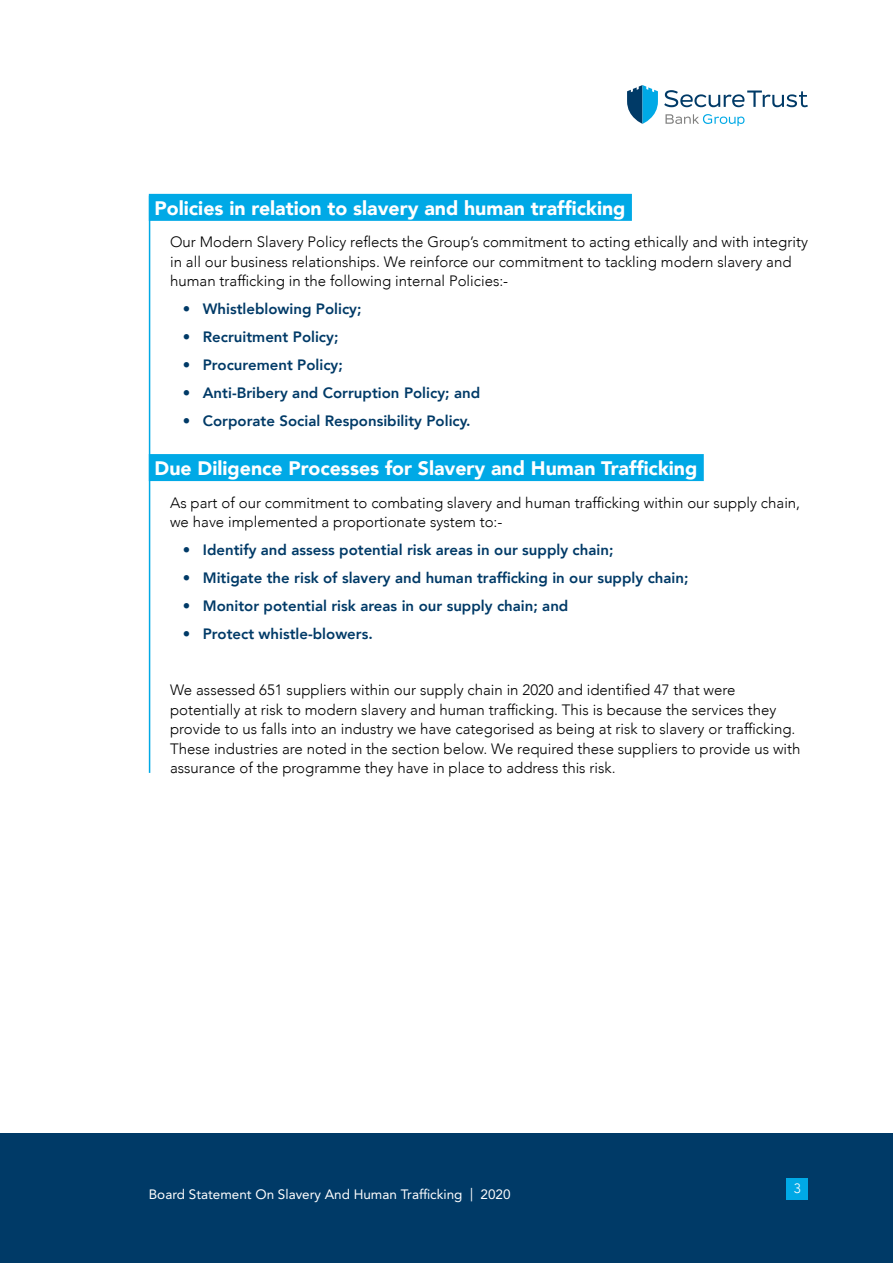
<style>
.page{position:relative;width:893px;height:1263px;background:#fff}
.page>*{position:absolute;margin:0;border:0;box-sizing:border-box;transform-origin:0 0}
.t1{font:900 19.5px "Avenir";color:#fff}
.t2{font:300 15px/19.5px "Avenir";color:#000}
.t3{font:800 15px "Avenir";color:#003a67}
.t4{font:13.5px "Avenir LT Std";color:#fff}
.t5{font:300 13.5px "Avenir";color:#fff}
</style>
<div class="page">
<div style="left:149px;top:194px;width:483px;height:27px;background:#00a9e6"></div>
<div style="left:149px;top:454px;width:555px;height:27px;background:#00a9e6"></div>
<hr style="left:149px;top:196px;width:1px;height:577px;background:#00a9e6">
<div style="left:0;top:1133px;width:893px;height:130px;background:#003a67"></div>
<div style="left:787px;top:1178px;width:21px;height:21px;background:#00a9e6"></div>
<svg style="left:664px;top:90px;width:144px;height:17px"></svg>
<svg style="left:627px;top:85px;width:31px;height:39px"></svg>
<svg style="left:665px;top:114px;width:79px;height:12px"></svg>
<h1 class="t1" style="left:155px;top:192px;width:472px">Policies in relation to slavery and human trafficking</h1>
<p class="t2" style="left:170px;top:232px;width:639px">Our Modern Slavery Policy reflects the Group’s commitment to acting ethically and with integrity in all our business relationships. We reinforce our commitment to tackling modern slavery and human trafficking in the following internal Policies:-</p>
<p class="t3" style="left:183px;top:297px;width:180px">• Whistleblowing Policy;</p>
<p class="t3" style="left:183px;top:325px;width:157px">• Recruitment Policy;</p>
<p class="t3" style="left:183px;top:353px;width:162px">• Procurement Policy;</p>
<p class="t3" style="left:183px;top:381px;width:299px">• Anti-Bribery and Corruption Policy; and</p>
<p class="t3" style="left:183px;top:409px;width:289px">• Corporate Social Responsibility Policy.</p>
<h1 class="t1" style="left:155px;top:452px;width:544px">Due Diligence Processes for Slavery and Human Trafficking</h1>
<p class="t2" style="left:170px;top:493px;width:632px">As part of our commitment to combating slavery and human trafficking within our supply chain, we have implemented a proportionate system to:-</p>
<p class="t3" style="left:183px;top:538px;width:432px">• Identify and assess potential risk areas in our supply chain;</p>
<p class="t3" style="left:183px;top:566px;width:507px">• Mitigate the risk of slavery and human trafficking in our supply chain;</p>
<p class="t3" style="left:183px;top:594px;width:387px">• Monitor potential risk areas in our supply chain; and</p>
<p class="t3" style="left:183px;top:622px;width:191px">• Protect whistle-blowers.</p>
<p class="t2" style="left:170px;top:680px;width:632px">We assessed 651 suppliers within our supply chain in 2020 and identified 47 that were potentially at risk to modern slavery and human trafficking. This is because the services they provide to us falls into an industry we have categorised as being at risk to slavery or trafficking.<br>These industries are noted in the section below. We required these suppliers to provide us with assurance of the programme they have in place to address this risk.</p>
<p class="t4" style="left:149px;top:1187px;width:363px">Board Statement On Slavery And Human Trafficking | 2020</p>
<p class="t5" style="left:794px;top:1180px;width:9px">3</p>
</div>
